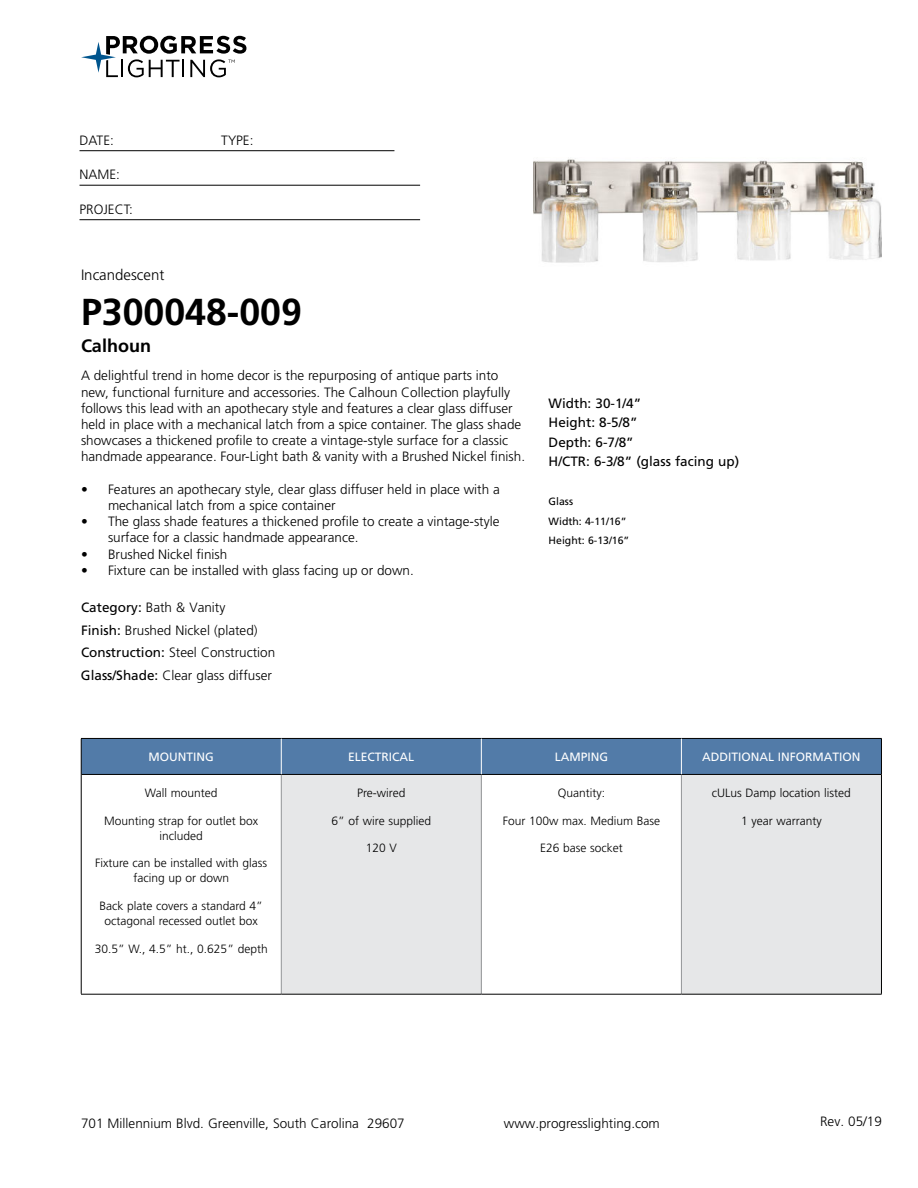
<style>
.page{position:relative;width:918px;height:1188px;background:#fff}
.page>*{position:absolute;margin:0;border:0;box-sizing:border-box;transform-origin:0 0}
.t1{font:700 37.5px "Frutiger LT Std";color:#000}
.t2{font:700 18px "Frutiger LT Std";color:#000}
.t3{font:300 15px "Frutiger LT Std";color:#000}
.t4{font:300 13.5px/16.2px "Frutiger LT Std";color:#000}
.t5{font:13.5px/19.5px "Frutiger LT Std";color:#000}
.t6{font:300 12px/15px "Frutiger LT Std";color:#000;text-align:center}
.t7{font:12px "Frutiger LT Std";color:#fff}
.t8{font:10.5px/19.5px "Frutiger LT Std";color:#000}
.s1{font-weight:400}
</style>
<div class="page">
<svg style="left:81px;top:36px;width:165px;height:41px"></svg>
<hr style="left:80px;top:150px;width:314px;height:1px;background:#000">
<hr style="left:80px;top:185px;width:340px;height:1px;background:#000">
<hr style="left:80px;top:219px;width:340px;height:1px;background:#000">
<div style="left:82px;top:739px;width:799px;height:35px;background:#527ba8"></div>
<div style="left:281px;top:774px;width:200px;height:220px;background:#e6e7e8"></div>
<div style="left:681px;top:774px;width:200px;height:220px;background:#e6e7e8"></div>
<hr style="left:281px;top:775px;width:1px;height:219px;background:#939598">
<hr style="left:481px;top:775px;width:1px;height:219px;background:#939598">
<hr style="left:681px;top:775px;width:1px;height:219px;background:#939598">
<hr style="left:81px;top:774px;width:200px;height:1px;background:#000">
<hr style="left:281px;top:774px;width:200px;height:1px;background:#000">
<hr style="left:481px;top:774px;width:200px;height:1px;background:#000">
<hr style="left:681px;top:774px;width:200px;height:1px;background:#000">
<hr style="left:81px;top:994px;width:200px;height:1px;background:#000">
<hr style="left:281px;top:994px;width:200px;height:1px;background:#000">
<hr style="left:481px;top:994px;width:200px;height:1px;background:#000">
<hr style="left:681px;top:994px;width:201px;height:1px;background:#000">
<hr style="left:81px;top:738px;width:200px;height:1px;background:#000">
<hr style="left:81px;top:739px;width:1px;height:35px;background:#000">
<hr style="left:281px;top:738px;width:200px;height:1px;background:#000">
<hr style="left:481px;top:738px;width:200px;height:1px;background:#000">
<hr style="left:681px;top:738px;width:201px;height:1px;background:#000">
<hr style="left:881px;top:739px;width:1px;height:35px;background:#000">
<hr style="left:81px;top:774px;width:1px;height:220px;background:#000">
<hr style="left:881px;top:774px;width:1px;height:220px;background:#000">
<hr style="left:281px;top:739px;width:1px;height:35px;background:#fff">
<hr style="left:681px;top:739px;width:1px;height:35px;background:#fff">
<hr style="left:481px;top:739px;width:1px;height:35px;background:#fff">
<img style="left:533px;top:159px;width:349px;height:104px">
<p class="t4" style="left:80px;top:133px;width:36px">DATE:</p>
<p class="t4" style="left:221px;top:133px;width:34px">TYPE:</p>
<p class="t4" style="left:80px;top:168px;width:42px">NAME:</p>
<p class="t4" style="left:80px;top:202px;width:55px">PROJECT:</p>
<p class="t3" style="left:81px;top:269px;width:85px">Incandescent</p>
<h1 class="t1" style="left:81px;top:290px;width:222px">P300048-009</h1>
<h2 class="t2" style="left:81px;top:335px;width:72px">Calhoun</h2>
<p class="t4" style="left:81px;top:369px;width:446px">A delightful trend in home decor is the repurposing of antique parts into new, functional furniture and accessories. The Calhoun Collection playfully follows this lead with an apothecary style and features a clear glass diffuser held in place with a mechanical latch from a spice container. The glass shade showcases a thickened profile to create a vintage-style surface for a classic handmade appearance. Four-Light bath &amp; vanity with a Brushed Nickel finish.</p>
<p class="t4" style="left:108px;top:482px;width:393px;text-indent:-27px">• Features an apothecary style, clear glass diffuser held in place with a mechanical latch from a spice container</p>
<p class="t4" style="left:108px;top:514px;width:393px;text-indent:-27px">• The glass shade features a thickened profile to create a vintage-style surface for a classic handmade appearance.</p>
<p class="t4" style="left:81px;top:547px;width:148px">• Brushed Nickel finish</p>
<p class="t4" style="left:81px;top:563px;width:334px">• Fixture can be installed with glass facing up or down.</p>
<p class="t4" style="left:81px;top:597px;width:196px;line-height:22.5px"><span class="s1">Category:</span> Bath &amp; Vanity<br><span class="s1">Finish:</span> Brushed Nickel (plated)<br><span class="s1">Construction:</span> Steel Construction<br><span class="s1">Glass/Shade:</span> Clear glass diffuser</p>
<p class="t5" style="left:549px;top:394px;width:192px">Width: 30-1/4”<br>Height: 8-5/8”<br>Depth: 6-7/8”<br>H/CTR: 6-3/8” (glass facing up)</p>
<p class="t8" style="left:549px;top:492px;width:82px">Glass<br>Width: 4-11/16”<br>Height: 6-13/16”</p>
<p class="t7" style="left:149px;top:752px;width:67px">MOUNTING</p>
<p class="t7" style="left:348px;top:752px;width:68px">ELECTRICAL</p>
<p class="t7" style="left:555px;top:752px;width:55px">LAMPING</p>
<p class="t7" style="left:702px;top:752px;width:160px">ADDITIONAL INFORMATION</p>
<p class="t6" style="left:145px;top:786px;width:74px">Wall mounted</p>
<p class="t6" style="left:104px;top:814px;width:156px">Mounting strap for outlet box included</p>
<p class="t6" style="left:95px;top:857px;width:174px">Fixture can be installed with glass facing up or down</p>
<p class="t6" style="left:100px;top:899px;width:165px">Back plate covers a standard 4” octagonal recessed outlet box</p>
<p class="t6" style="left:95px;top:942px;width:174px">30.5” W., 4.5” ht., 0.625” depth</p>
<p class="t6" style="left:357px;top:786px;width:50px">Pre-wired</p>
<p class="t6" style="left:332px;top:814px;width:101px">6” of wire supplied</p>
<p class="t6" style="left:366px;top:842px;width:33px">120 V</p>
<p class="t6" style="left:712px;top:786px;width:141px">cULus Damp location listed</p>
<p class="t6" style="left:741px;top:814px;width:82px">1 year warranty</p>
<p class="t6" style="left:558px;top:786px;width:49px">Quantity:</p>
<p class="t6" style="left:503px;top:814px;width:159px">Four 100w max. Medium Base</p>
<p class="t6" style="left:540px;top:842px;width:84px">E26 base socket</p>
<p class="t4" style="left:81px;top:1116px;width:325px">701 Millennium Blvd. Greenville, South Carolina 29607</p>
<p class="t4" style="left:504px;top:1116px;width:158px">www.progresslighting.com</p>
<p class="t4" style="left:820px;top:1114px;width:63px">Rev. 05/19</p>
</div>
